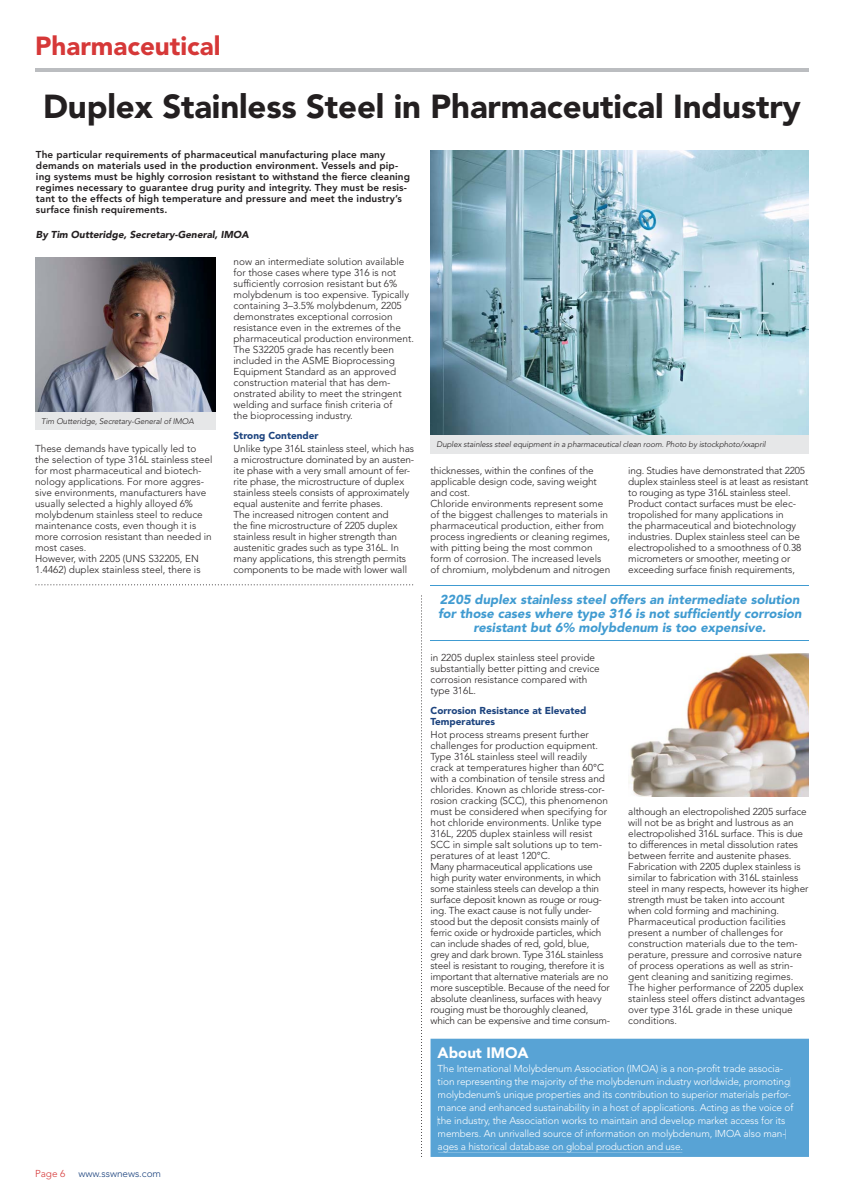
<style>
.page{position:relative;width:843px;height:1192px;background:#fff}
.page>*{position:absolute;margin:0;border:0;box-sizing:border-box;transform-origin:0 0}
.t1{font:900 33px "Avenir";letter-spacing:-.005em;color:#231f20}
.t2{font:900 26px "Avenir";color:#d63838}
.t3{font:900 15px "Avenir";color:#fff}
.t4{font:italic 900 13px/14px "Avenir";color:#409bd1;text-align:center}
.t5{font:300 10px/11px "Avenir";color:#231f20}
.t6{font:300 10px/11px "Avenir";letter-spacing:-.02em;color:#231f20}
.t7{font:300 10px/13px "Avenir";letter-spacing:-.01em;color:#fff}
.t8{font:800 10px/11px "Avenir";letter-spacing:.01em;color:#231f20}
.t9{font:900 10px/11px "Avenir";color:#1c437e}
.t10{font:italic 900 10px "Avenir";color:#231f20}
.t11{font:300 10px "Avenir";letter-spacing:-.005em;color:#1c437e}
.t12{font:300 10px "Avenir";color:#d63838}
.t13{font:italic 300 8px "Avenir";letter-spacing:-.01em;color:#231f20}
</style>
<div class="page">
<hr style="left:35px;top:68px;width:774px;height:3px;background:#bbbdc0">
<div style="left:431px;top:434px;width:378px;height:20px;background:#e6e7e8"></div>
<div style="left:35px;top:412px;width:181px;height:18px;background:#e6e7e8"></div>
<svg style="left:421px;top:595px;width:1px;height:562px"></svg>
<svg style="left:35px;top:584px;width:378px;height:1px"></svg>
<img style="left:431px;top:150px;width:378px;height:284px">
<div style="left:431px;top:1038px;width:378px;height:119px;background:#58a3d5"></div>
<div style="left:438px;top:1046px;width:91px;height:12px;background:#58a3d5"></div>
<div style="left:438px;top:1064px;width:345px;height:10px;background:#58a3d5"></div>
<div style="left:438px;top:1077px;width:352px;height:10px;background:#58a3d5"></div>
<div style="left:438px;top:1090px;width:353px;height:10px;background:#58a3d5"></div>
<div style="left:438px;top:1103px;width:356px;height:10px;background:#58a3d5"></div>
<div style="left:438px;top:1116px;width:347px;height:10px;background:#58a3d5"></div>
<div style="left:438px;top:1129px;width:347px;height:10px;background:#58a3d5"></div>
<div style="left:438px;top:1142px;width:244px;height:10px;background:#58a3d5"></div>
<img style="left:629px;top:653px;width:180px;height:143px">
<img style="left:35px;top:257px;width:181px;height:155px">
<hr style="left:431px;top:585px;width:378px;height:1px;background:#409bd1">
<hr style="left:431px;top:640px;width:378px;height:1px;background:#409bd1">
<h2 class="t2" style="left:35px;top:35px;width:187px">Pharmaceutical</h2>
<h1 class="t1" style="left:43px;top:93px;width:759px">Duplex Stainless Steel in Pharmaceutical Industry</h1>
<p class="t8" style="left:36px;top:149px;width:376px">The particular requirements of pharmaceutical manufacturing place many demands on materials used in the production environment. Vessels and pip&shy;ing systems must be highly corrosion resistant to withstand the fierce cleaning regimes necessary to guarantee drug purity and integrity. They must be resis&shy;tant to the effects of high temperature and pressure and meet the industry’s surface finish requirements.</p>
<p class="t10" style="left:36px;top:230px;width:214px">By Tim Outteridge, Secretary-General, IMOA</p>
<p class="t13" style="left:41px;top:418px;width:154px">Tim Outteridge, Secretary-General of IMOA</p>
<p class="t5" style="left:35px;top:444px;width:179px">These demands have typically led to the selection of type 316L stainless steel for most pharmaceutical and biotech&shy;nology applications. For more aggres&shy;sive environments, manufacturers have usually selected a highly alloyed 6% molybdenum stainless steel to reduce maintenance costs, even though it is more corrosion resistant than needed in most cases.<br>However, with 2205 (UNS S32205, EN 1.4462) duplex stainless steel, there is</p>
<p class="t5" style="left:234px;top:257px;width:182px">now an intermediate solution available for those cases where type 316 is not sufficiently corrosion resistant but 6% molybdenum is too expensive. Typically containing 3–3.5% molybdenum, 2205 demonstrates exceptional corrosion resistance even in the extremes of the pharmaceutical production environment.<br>The S32205 grade has recently been included in the ASME Bioprocessing Equipment Standard as an approved construction material that has dem&shy;onstrated ability to meet the stringent welding and surface finish criteria of<br>the bioprocessing industry.</p>
<p class="t9" style="left:234px;top:430px;width:87px">Strong Contender</p>
<p class="t5" style="left:234px;top:444px;width:182px">Unlike type 316L stainless steel, which has a microstructure dominated by an austen&shy;ite phase with a very small amount of fer&shy;rite phase, the microstructure of duplex stainless steels consists of approximately equal austenite and ferrite phases.<br>The increased nitrogen content and<br>the fine microstructure of 2205 duplex stainless result in higher strength than austenitic grades such as type 316L. In many applications, this strength permits components to be made with lower wall</p>
<p class="t12" style="left:35px;top:1169px;width:32px">Page 6</p>
<p class="t11" style="left:79px;top:1169px;width:84px">www.sswnews.com</p>
<p class="t13" style="left:437px;top:440px;width:331px">Duplex stainless steel equipment in a pharmaceutical clean room. Photo by istockphoto/xxapril</p>
<p class="t5" style="left:431px;top:466px;width:181px">thicknesses, within the confines of the applicable design code, saving weight and cost.<br>Chloride environments represent some of the biggest challenges to materials in pharmaceutical production, either from process ingredients or cleaning regimes, with pitting being the most common form of corrosion. The increased levels of chromium, molybdenum and nitrogen</p>
<p class="t5" style="left:628px;top:466px;width:182px">ing. Studies have demonstrated that 2205 duplex stainless steel is at least as resistant to rouging as type 316L stainless steel.<br>Product contact surfaces must be elec&shy;tropolished for many applications in<br>the pharmaceutical and biotechnology industries. Duplex stainless steel can be electropolished to a smoothness of 0.38 micrometers or smoother, meeting or exceeding surface finish requirements,</p>
<h3 class="t4" style="left:438px;top:594px;width:365px">2205 duplex stainless steel offers an intermediate solution for those cases where type 316 is not sufficiently corrosion resistant but 6% molybdenum is too expensive.</h3>
<p class="t5" style="left:431px;top:653px;width:171px">in 2205 duplex stainless steel provide substantially better pitting and crevice corrosion resistance compared with type 316L.</p>
<p class="t9" style="left:431px;top:705px;width:157px">Corrosion Resistance at Elevated<br>Temperatures</p>
<p class="t6" style="left:431px;top:730px;width:181px">Hot process streams present further challenges for production equipment.<br>Type 316L stainless steel will readily crack at temperatures higher than 60°C with a combination of tensile stress and chlorides. Known as chloride stress-cor&shy;rosion cracking (SCC), this phenomenon must be considered when specifying for hot chloride environments. Unlike type 316L, 2205 duplex stainless will resist SCC in simple salt solutions up to tem&shy;peratures of at least 120°C.<br>Many pharmaceutical applications use high purity water environments, in which some stainless steels can develop a thin surface deposit known as rouge or roug&shy;ing. The exact cause is not fully under&shy;stood but the deposit consists mainly of ferric oxide or hydroxide particles, which can include shades of red, gold, blue, grey and dark brown. Type 316L stainless steel is resistant to rouging, therefore it is important that alternative materials are no more susceptible. Because of the need for absolute cleanliness, surfaces with heavy rouging must be thoroughly cleaned, which can be expensive and time consum-</p>
<p class="t5" style="left:628px;top:807px;width:182px">although an electropolished 2205 surface will not be as bright and lustrous as an electropolished 316L surface. This is due to differences in metal dissolution rates between ferrite and austenite phases.<br>Fabrication with 2205 duplex stainless is similar to fabrication with 316L stainless steel in many respects, however its higher strength must be taken into account when cold forming and machining.<br>Pharmaceutical production facilities present a number of challenges for construction materials due to the tem&shy;perature, pressure and corrosive nature of process operations as well as strin&shy;gent cleaning and sanitizing regimes.<br>The higher performance of 2205 duplex stainless steel offers distinct advantages over type 316L grade in these unique conditions.</p>
<h3 class="t3" style="left:438px;top:1046px;width:93px">About IMOA</h3>
<p class="t7" style="left:438px;top:1062px;width:357px">The International Molybdenum Association (IMOA) is a non-profit trade associa&shy;tion representing the majority of the molybdenum industry worldwide, promoting molybdenum’s unique properties and its contribution to superior materials perfor&shy;mance and enhanced sustainability in a host of applications. Acting as the voice of the industry, the Association works to maintain and develop market access for its members. An unrivalled source of information on molybdenum, IMOA also man&shy;ages a historical database on global production and use.</p>
</div>
